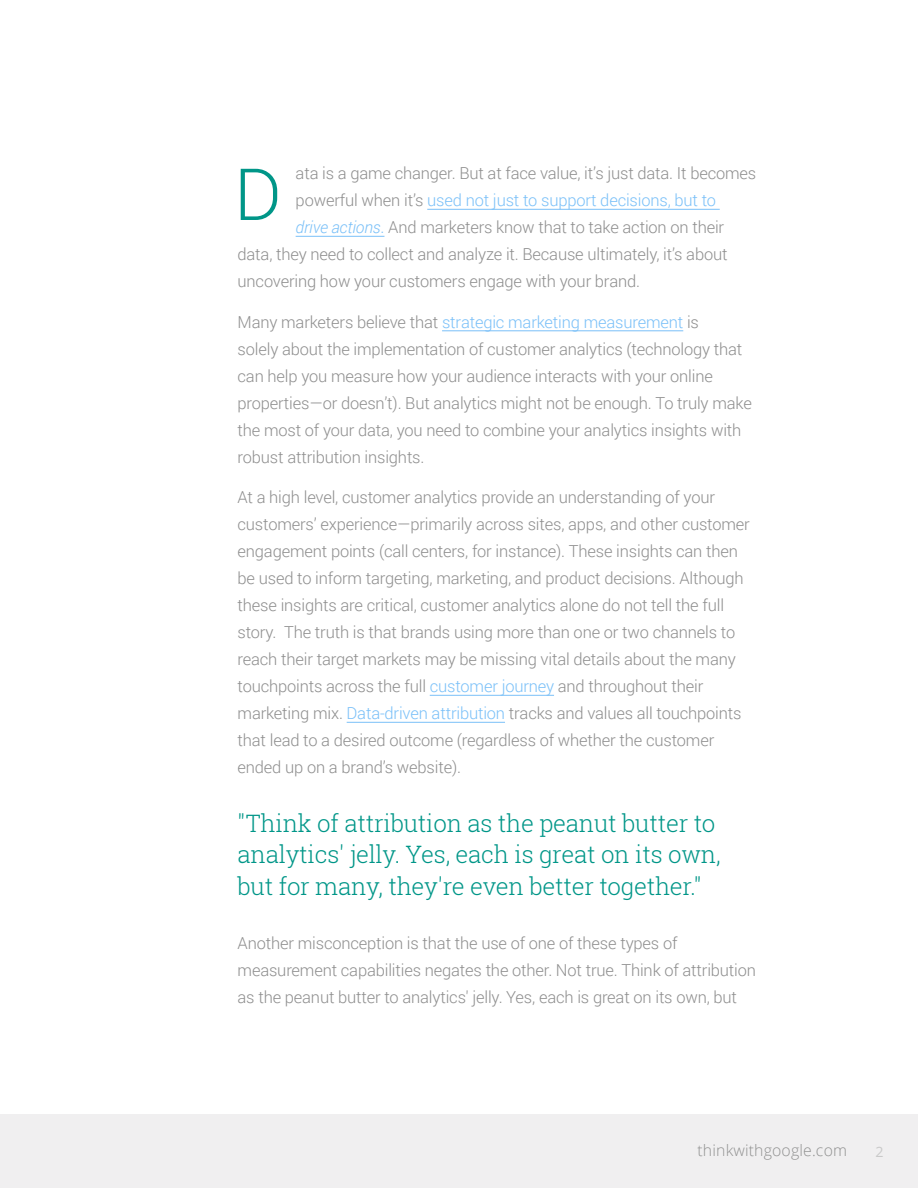
<style>
.page{position:relative;width:918px;height:1188px;background:#fff}
.page>*{position:absolute;margin:0;border:0;box-sizing:border-box;transform-origin:0 0}
.t1{font:300 72px "Roboto";color:#009688}
.t2{font:300 24px/31.5px "Roboto Slab";letter-spacing:-.01em;color:#009688}
.t3{font:300 16.5px/27px "Roboto";letter-spacing:-.01em;color:#8e8e8e}
.t4{font:300 16.5px "Roboto";letter-spacing:-.01em;color:#7ac0f8}
.t5{font:300 15.75px "Open Sans";letter-spacing:.01em;color:#666766}
.t6{font:14.25px "Open Sans";color:#c9c9c9}
.s1{color:#8e8e8e}
.s2{font-style:italic;color:#7ac0f8}
.s3{color:#7ac0f8}
</style>
<div class="page">
<div style="left:0;top:1114px;width:918px;height:74px;background:#f0eff0"></div>
<hr style="left:427px;top:209px;width:293px;height:1px;background:#7ac0f8">
<hr style="left:296px;top:236px;width:88px;height:1px;background:#7ac0f8">
<hr style="left:442px;top:330px;width:241px;height:1px;background:#7ac0f8">
<hr style="left:430px;top:695px;width:124px;height:1px;background:#7ac0f8">
<hr style="left:347px;top:722px;width:158px;height:1px;background:#7ac0f8">
<p class="t3" style="left:296px;top:159px;width:462px">ata is a game changer. But at face value, it’s just data. It becomes</p>
<p class="t4" style="left:296px;top:189px;width:422px"><span class="s1">powerful when it’s</span> used not just to support decisions, but to</p>
<p class="t3" style="left:296px;top:213px;width:430px"><span class="s2">drive actions</span><span class="s3">.</span> And marketers know that to take action on their</p>
<p class="t3" style="left:238px;top:240px;width:492px">data, they need to collect and analyze it. Because ultimately, it’s about</p>
<p class="t3" style="left:238px;top:267px;width:404px">uncovering how your customers engage with your brand.</p>
<p class="t3" style="left:238px;top:308px;width:516px">Many marketers believe that <span class="s3">strategic marketing measurement</span> is<br>solely about the implementation of customer analytics (technology that can help you measure how your audience interacts with your online properties—or doesn’t). But analytics might not be enough. To truly make the most of your data, you need to combine your analytics insights with robust attribution insights.</p>
<p class="t3" style="left:238px;top:483px;width:514px">At a high level, customer analytics provide an understanding of your customers’ experience—primarily across sites, apps, and other customer engagement points (call centers, for instance). These insights can then be used to inform targeting, marketing, and product decisions. Although these insights are critical, customer analytics alone do not tell the full story. The truth is that brands using more than one or two channels to reach their target markets may be missing vital details about the many touchpoints across the full <span class="s3">customer journey</span> and throughout their marketing mix. <span class="s3">Data-driven attribution</span> tracks and values all touchpoints that lead to a desired outcome (regardless of whether the customer ended up on a brand’s website).</p>
<h2 class="t2" style="left:238px;top:807px;width:485px">"Think of attribution as the peanut butter to analytics' jelly. Yes, each is great on its own, but for many, they're even better together."</h2>
<p class="t3" style="left:238px;top:929px;width:520px">Another misconception is that the use of one of these types of measurement capabilities negates the other. Not true. Think of attribution as the peanut butter to analytics' jelly. Yes, each is great on its own, but</p>
<h1 class="t1" style="left:234px;top:145px;width:49px">D</h1>
<p class="t5" style="left:698px;top:1140px;width:151px">thinkwithgoogle.com</p>
<p class="t6" style="left:876px;top:1142px;width:10px">2</p>
</div>
